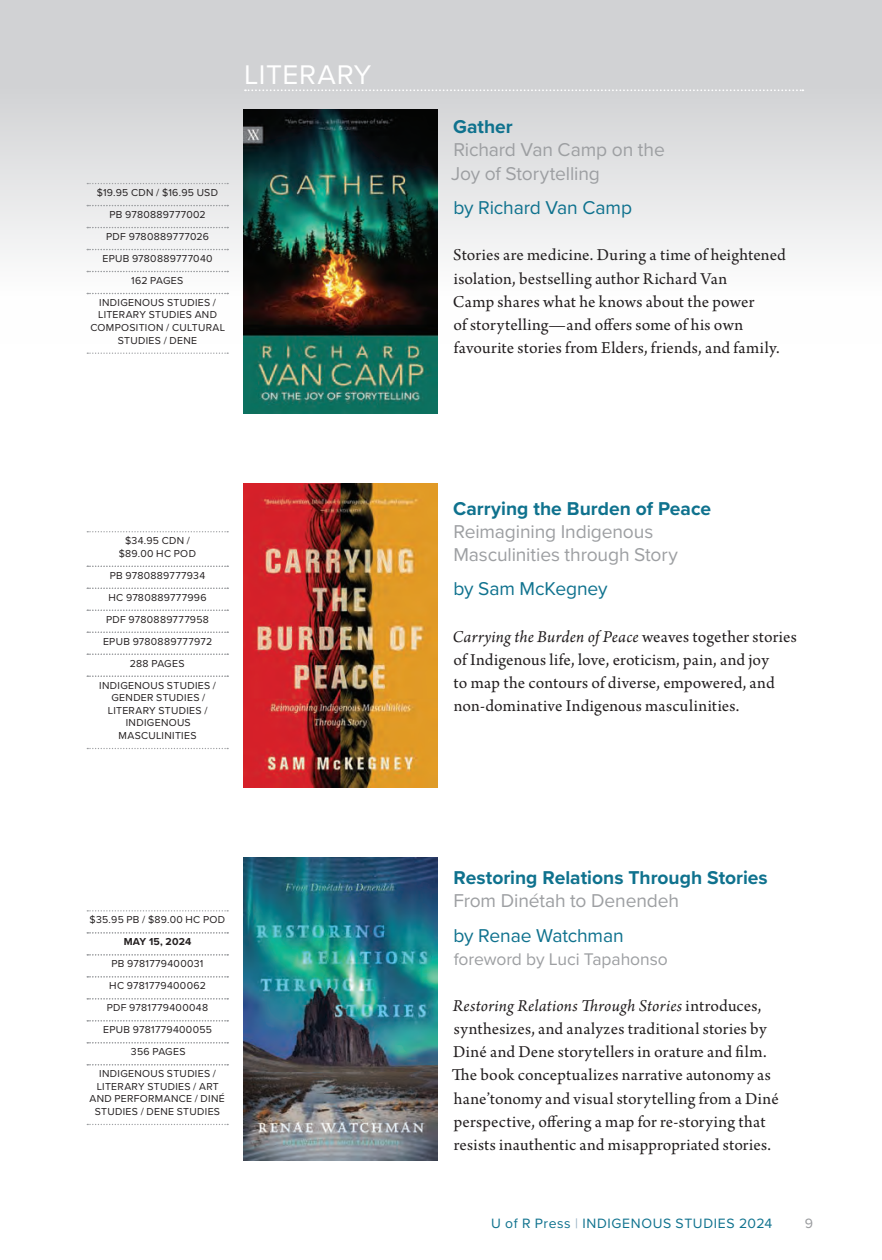
<style>
.page{position:relative;width:882px;height:1260px;background:#fff}
.page>*{position:absolute;margin:0;border:0;box-sizing:border-box;transform-origin:0 0}
.t1{font:28px "Proxima Nova";letter-spacing:.02em;color:#fff}
.t2{font:19.25px/23.1px "Proxima Nova";letter-spacing:-.01em;color:#9d9fa2}
.t3{font:700 19.25px "Proxima Nova";color:#0f728e}
.t4{font:19.25px "Proxima Nova";letter-spacing:-.01em;color:#0f728e}
.t5{font:17.5px/23.1px "Arno Pro";letter-spacing:.01em;color:#231f20}
.t6{font:17.5px "Proxima Nova";letter-spacing:-.005em;color:#9d9fa2}
.t7{font:14px "Proxima Nova";letter-spacing:.045em;color:#0f728e}
.t8{font:14px "Proxima Nova";color:#999b9e}
.t9{font:10.5px/22.1px "Proxima Nova";letter-spacing:.03em;color:#231f20;text-align:center}
.t10{font:700 10.5px "Proxima Nova";letter-spacing:.02em;color:#231f20}
.s1{font-style:italic}
.s2{color:#91adbf}
</style>
<div class="page">
<div style="left:0;top:0;width:882px;height:344px;background:linear-gradient(to bottom,#c8c9cb,#fff)"></div>
<svg style="left:245px;top:89px;width:558px;height:2px"></svg>
<svg style="left:87px;top:910px;width:141px;height:1px"></svg>
<svg style="left:87px;top:932px;width:141px;height:2px"></svg>
<svg style="left:87px;top:954px;width:141px;height:2px"></svg>
<svg style="left:87px;top:976px;width:141px;height:2px"></svg>
<svg style="left:87px;top:998px;width:141px;height:1px"></svg>
<svg style="left:87px;top:1020px;width:141px;height:1px"></svg>
<svg style="left:87px;top:1042px;width:141px;height:1px"></svg>
<svg style="left:87px;top:1064px;width:141px;height:1px"></svg>
<svg style="left:87px;top:1124px;width:141px;height:1px"></svg>
<img style="left:244px;top:857px;width:193px;height:304px">
<svg style="left:87px;top:183px;width:141px;height:1px"></svg>
<svg style="left:87px;top:205px;width:141px;height:1px"></svg>
<svg style="left:87px;top:227px;width:141px;height:1px"></svg>
<svg style="left:87px;top:249px;width:141px;height:1px"></svg>
<svg style="left:87px;top:271px;width:141px;height:1px"></svg>
<svg style="left:87px;top:293px;width:141px;height:1px"></svg>
<svg style="left:87px;top:353px;width:141px;height:1px"></svg>
<img style="left:244px;top:110px;width:193px;height:303px">
<svg style="left:87px;top:531px;width:141px;height:1px"></svg>
<svg style="left:87px;top:566px;width:141px;height:1px"></svg>
<svg style="left:87px;top:588px;width:141px;height:1px"></svg>
<svg style="left:87px;top:610px;width:141px;height:1px"></svg>
<svg style="left:87px;top:632px;width:141px;height:1px"></svg>
<svg style="left:87px;top:654px;width:141px;height:1px"></svg>
<svg style="left:87px;top:676px;width:141px;height:1px"></svg>
<svg style="left:87px;top:748px;width:141px;height:1px"></svg>
<img style="left:244px;top:483px;width:193px;height:304px">
<h1 class="t1" style="left:244px;top:54px;width:129px">LITERARY</h1>
<p class="t9" style="left:97px;top:181px;width:123px">$19.95 CDN / $16.95 USD<br>PB 9780889777002<br>PDF 9780889777026<br>EPUB 9780889777040<br>162 PAGES<br>INDIGENOUS STUDIES /</p>
<p class="t9" style="left:90px;top:308px;width:136px;line-height:12.6px">LITERARY STUDIES AND<br>COMPOSITION / CULTURAL<br>STUDIES / DENE</p>
<p class="t9" style="left:119px;top:534px;width:79px;line-height:12.6px">$34.95 CDN / $89.00 HC POD</p>
<p class="t9" style="left:99px;top:564px;width:118px">PB 9780889777934<br>HC 9780889777996<br>PDF 9780889777958<br>EPUB 9780889777972<br>288 PAGES<br>INDIGENOUS STUDIES /</p>
<p class="t9" style="left:108px;top:691px;width:101px;line-height:12.6px">GENDER STUDIES /<br>LITERARY STUDIES /<br>INDIGENOUS<br>MASCULINITIES</p>
<p class="t9" style="left:90px;top:908px;width:137px">$35.95 PB / $89.00 HC POD</p>
<p class="t10" style="left:124px;top:934px;width:69px">MAY 15, 2024</p>
<p class="t9" style="left:99px;top:952px;width:118px">PB 9781779400031<br>HC 9781779400062<br>PDF 9781779400048<br>EPUB 9781779400055<br>356 PAGES<br>INDIGENOUS STUDIES /</p>
<p class="t9" style="left:89px;top:1079px;width:137px;line-height:12.6px">LITERARY STUDIES / ART<br>AND PERFORMANCE / DINÉ<br>STUDIES / DENE STUDIES</p>
<p class="t3" style="left:453px;top:113px;width:61px">Gather</p>
<p class="t2" style="left:451px;top:138px;width:215px">Richard Van Camp on the<br>Joy of Storytelling</p>
<p class="t4" style="left:453px;top:193px;width:180px">by Richard Van Camp</p>
<p class="t5" style="left:453px;top:245px;width:335px">Stories are medicine. During a time of heightened isolation, bestselling author Richard Van<br>Camp shares what he knows about the power<br>of storytelling—and offers some of his own favourite stories from Elders, friends, and family.</p>
<p class="t3" style="left:453px;top:494px;width:260px">Carrying the Burden of Peace</p>
<p class="t2" style="left:453px;top:519px;width:226px">Reimagining Indigenous<br>Masculinities through Story</p>
<p class="t4" style="left:453px;top:575px;width:155px">by Sam McKegney</p>
<p class="t5" style="left:452px;top:626px;width:346px"><span class="s1">Carrying the Burden of Peace</span> weaves together stories of Indigenous life, love, eroticism, pain, and joy<br>to map the contours of diverse, empowered, and non-dominative Indigenous masculinities.</p>
<p class="t3" style="left:454px;top:863px;width:316px">Restoring Relations Through Stories</p>
<p class="t2" style="left:453px;top:888px;width:227px">From Dinétah to Denendeh</p>
<p class="t4" style="left:453px;top:921px;width:172px">by Renae Watchman</p>
<p class="t6" style="left:454px;top:946px;width:216px">foreword by Luci Tapahonso</p>
<p class="t5" style="left:452px;top:995px;width:328px"><span class="s1">Restoring Relations Through Stories</span> introduces, synthesizes, and analyzes traditional stories by Diné and Dene storytellers in orature and film.<br>The book conceptualizes narrative autonomy as hane’tonomy and visual storytelling from a Diné perspective, offering a map for re-storying that resists inauthentic and misappropriated stories.</p>
<p class="t7" style="left:491px;top:1213px;width:283px">U of R Press <span class="s2">|</span> INDIGENOUS STUDIES 2024</p>
<p class="t8" style="left:805px;top:1213px;width:10px">9</p>
</div>
